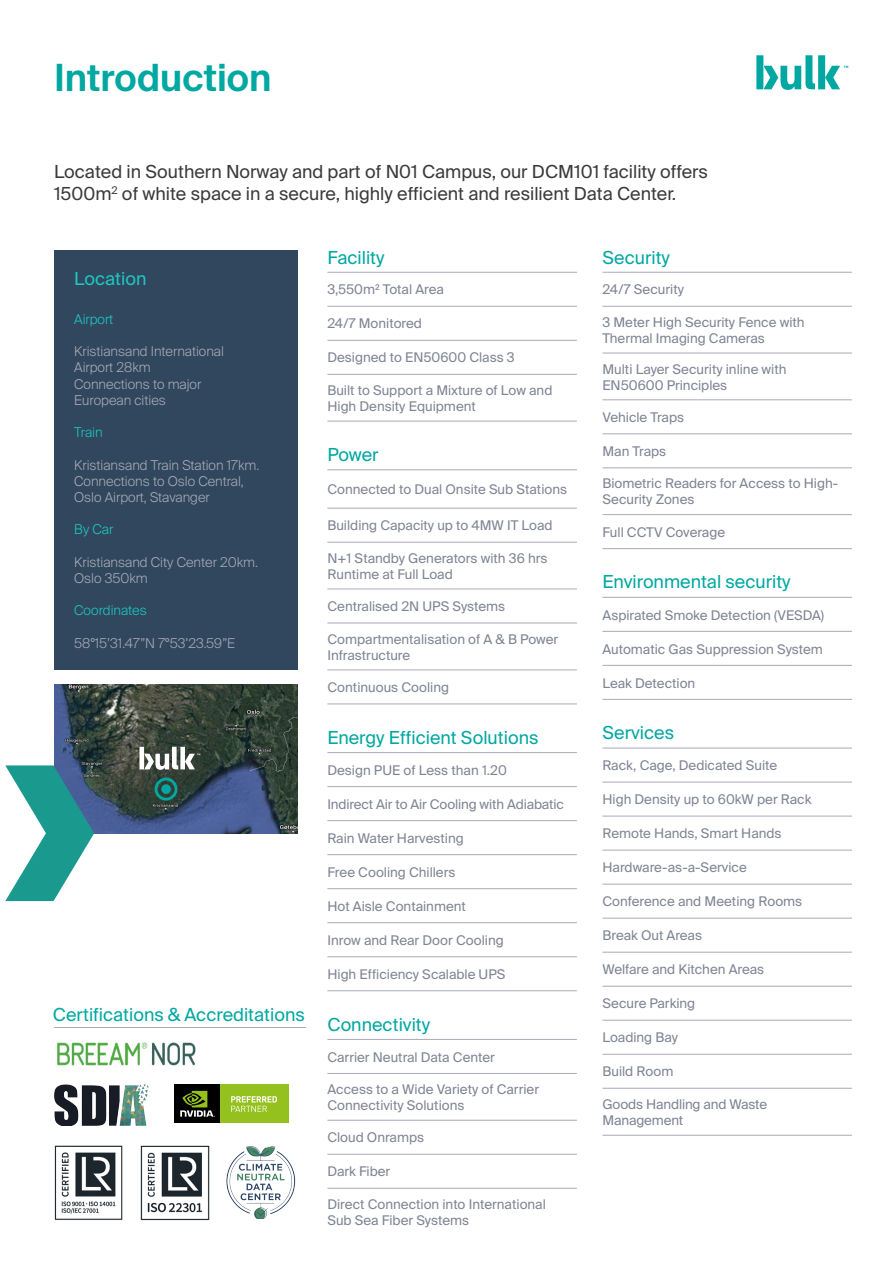
<style>
.page{position:relative;width:893px;height:1263px;background:#fff}
.page>*{position:absolute;margin:0;border:0;box-sizing:border-box;transform-origin:0 0}
.t1{font:600 37.5px "Suisse Intl";color:#00a8a1}
.t2{font:18px/21.6px "Suisse Intl";color:#3b3b3d}
.t3{font:18px "Suisse Intl";color:#00a8a1}
.t4{font:18px "Suisse Intl";color:#1ec7c0}
.t5{font:300 13.5px/16.2px "Suisse Intl";color:#a9aab5}
.t6{font:300 13.5px "Suisse Intl";color:#1ec7c0}
.t7{font:13.35px/16px "Suisse Intl";color:#808594}
</style>
<div class="page">
<div style="left:54px;top:250px;width:244px;height:420px;background:#30475e"></div>
<svg style="left:756px;top:55px;width:92px;height:35px"></svg>
<img style="left:54px;top:685px;width:244px;height:148px">
<svg style="left:139px;top:747px;width:61px;height:23px"></svg>
<div style="left:161px;top:784px;width:10px;height:10px;background:#00a8a1;border-radius:50%"></div>
<div style="left:155px;top:778px;width:22px;height:22px;border:3px solid #00a8a0;border-radius:50%"></div>
<svg style="left:5px;top:765px;width:89px;height:136px"></svg>
<hr style="left:327px;top:956px;width:250px;height:1px;background:#adadad">
<hr style="left:327px;top:272px;width:250px;height:1px;background:#a8abb5">
<hr style="left:327px;top:306px;width:250px;height:1px;background:#a8abb5">
<hr style="left:327px;top:340px;width:250px;height:1px;background:#a8abb5">
<hr style="left:327px;top:374px;width:250px;height:1px;background:#a8abb5">
<hr style="left:327px;top:421px;width:250px;height:1px;background:#a8abb5">
<hr style="left:327px;top:469px;width:250px;height:1px;background:#a8abb5">
<hr style="left:327px;top:670px;width:250px;height:1px;background:#a8abb5">
<hr style="left:327px;top:508px;width:250px;height:1px;background:#a8abb5">
<hr style="left:327px;top:542px;width:250px;height:1px;background:#a8abb5">
<hr style="left:327px;top:589px;width:250px;height:1px;background:#a8abb5">
<hr style="left:327px;top:623px;width:250px;height:1px;background:#a8abb5">
<hr style="left:327px;top:704px;width:250px;height:1px;background:#a8abb5">
<hr style="left:327px;top:752px;width:250px;height:1px;background:#a8abb5">
<hr style="left:327px;top:786px;width:250px;height:1px;background:#a8abb5">
<hr style="left:327px;top:820px;width:250px;height:1px;background:#a8abb5">
<hr style="left:327px;top:854px;width:250px;height:1px;background:#a8abb5">
<hr style="left:327px;top:888px;width:250px;height:1px;background:#a8abb5">
<hr style="left:327px;top:922px;width:250px;height:1px;background:#a8abb5">
<hr style="left:327px;top:990px;width:250px;height:1px;background:#a8abb5">
<hr style="left:327px;top:1039px;width:250px;height:1px;background:#a8abb5">
<hr style="left:327px;top:1073px;width:250px;height:1px;background:#a8abb5">
<hr style="left:327px;top:1120px;width:250px;height:1px;background:#a8abb5">
<hr style="left:327px;top:1154px;width:250px;height:1px;background:#a8abb5">
<hr style="left:327px;top:1188px;width:250px;height:1px;background:#a8abb5">
<hr style="left:602px;top:272px;width:250px;height:1px;background:#a8abb5">
<hr style="left:602px;top:306px;width:250px;height:1px;background:#a8abb5">
<hr style="left:602px;top:353px;width:250px;height:1px;background:#a8abb5">
<hr style="left:602px;top:400px;width:250px;height:1px;background:#a8abb5">
<hr style="left:602px;top:514px;width:250px;height:1px;background:#a8abb5">
<hr style="left:602px;top:434px;width:250px;height:1px;background:#a8abb5">
<hr style="left:602px;top:468px;width:250px;height:1px;background:#a8abb5">
<hr style="left:602px;top:548px;width:250px;height:1px;background:#a8abb5">
<hr style="left:602px;top:597px;width:250px;height:1px;background:#a8abb5">
<hr style="left:602px;top:631px;width:250px;height:1px;background:#a8abb5">
<hr style="left:602px;top:665px;width:250px;height:1px;background:#a8abb5">
<hr style="left:602px;top:699px;width:250px;height:1px;background:#a8abb5">
<hr style="left:602px;top:748px;width:250px;height:1px;background:#a8abb5">
<hr style="left:602px;top:782px;width:250px;height:1px;background:#a8abb5">
<hr style="left:602px;top:816px;width:250px;height:1px;background:#a8abb5">
<hr style="left:602px;top:850px;width:250px;height:1px;background:#a8abb5">
<hr style="left:602px;top:884px;width:250px;height:1px;background:#a8abb5">
<hr style="left:602px;top:918px;width:250px;height:1px;background:#a8abb5">
<hr style="left:602px;top:952px;width:250px;height:1px;background:#a8abb5">
<hr style="left:602px;top:986px;width:250px;height:1px;background:#a8abb5">
<hr style="left:602px;top:1020px;width:250px;height:1px;background:#a8abb5">
<hr style="left:602px;top:1054px;width:250px;height:1px;background:#a8abb5">
<hr style="left:602px;top:1088px;width:250px;height:1px;background:#a8abb5">
<hr style="left:602px;top:1135px;width:250px;height:1px;background:#a8abb5">
<div style="left:210px;top:1134px;width:99px;height:86px;background:#000;opacity:.28"></div>
<div style="left:32px;top:1073px;width:140px;height:54px;background:#000;opacity:.28"></div>
<hr style="left:54px;top:1027px;width:252px;height:1px;background:#a8abb5">
<div style="left:174px;top:1084px;width:46px;height:39px;background:#000"></div>
<svg style="left:180px;top:1091px;width:35px;height:26px"></svg>
<div style="left:220px;top:1084px;width:68px;height:39px;background:#95c11f"></div>
<svg style="left:231px;top:1096px;width:46px;height:16px"></svg>
<img style="left:54px;top:1145px;width:69px;height:75px">
<img style="left:140px;top:1144px;width:71px;height:76px">
<img style="left:57px;top:1042px;width:139px;height:24px">
<h1 class="t1" style="left:54px;top:57px;width:219px">Introduction</h1>
<h2 class="t2" style="left:54px;top:161px;width:655px">Located in Southern Norway and part of N01 Campus, our DCM101 facility offers<br>1500m<sup>2</sup> of white space in a secure, highly efficient and resilient Data Center.</h2>
<h2 class="t4" style="left:74px;top:269px;width:74px">Location</h2>
<p class="t6" style="left:74px;top:311px;width:41px">Airport</p>
<p class="t5" style="left:74px;top:343px;width:151px">Kristiansand International<br>Airport 28km<br>Connections to major<br>European cities</p>
<p class="t6" style="left:74px;top:425px;width:30px">Train</p>
<p class="t5" style="left:74px;top:457px;width:187px">Kristiansand Train Station 17km.<br>Connections to Oslo Central,<br>Oslo Airport, Stavanger</p>
<p class="t6" style="left:74px;top:522px;width:41px">By Car</p>
<p class="t5" style="left:74px;top:554px;width:185px">Kristiansand City Center 20km.<br>Oslo 350km</p>
<p class="t6" style="left:74px;top:603px;width:74px">Coordinates</p>
<p class="t5" style="left:74px;top:635px;width:162px">58°15’31.47”N 7°53’23.59”E</p>
<h2 class="t3" style="left:53px;top:1004px;width:254px">Certifications &amp; Accreditations</h2>
<h2 class="t3" style="left:327px;top:247px;width:59px">Facility</h2>
<p class="t7" style="left:327px;top:282px;width:118px">3,550m2 Total Area</p>
<p class="t7" style="left:327px;top:316px;width:96px">24/7 Monitored</p>
<p class="t7" style="left:327px;top:350px;width:189px">Designed to EN50600 Class 3</p>
<p class="t7" style="left:327px;top:382px;width:226px">Built to Support a Mixture of Low and<br>High Density Equipment</p>
<h2 class="t3" style="left:327px;top:444px;width:53px">Power</h2>
<p class="t7" style="left:327px;top:481px;width:241px">Connected to Dual Onsite Sub Stations</p>
<p class="t7" style="left:327px;top:518px;width:227px">Building Capacity up to 4MW IT Load</p>
<p class="t7" style="left:327px;top:550px;width:222px">N+1 Standby Generators with 36 hrs<br>Runtime at Full Load</p>
<p class="t7" style="left:327px;top:598px;width:179px">Centralised 2N UPS Systems</p>
<p class="t7" style="left:327px;top:631px;width:232px">Compartmentalisation of A &amp; B Power<br>Infrastructure</p>
<p class="t7" style="left:327px;top:679px;width:123px">Continuous Cooling</p>
<h2 class="t3" style="left:327px;top:727px;width:213px">Energy Efficient Solutions</h2>
<p class="t7" style="left:327px;top:762px;width:181px">Design PUE of Less than 1.20</p>
<p class="t7" style="left:327px;top:796px;width:238px">Indirect Air to Air Cooling with Adiabatic</p>
<p class="t7" style="left:327px;top:830px;width:138px">Rain Water Harvesting</p>
<p class="t7" style="left:327px;top:864px;width:129px">Free Cooling Chillers</p>
<p class="t7" style="left:327px;top:898px;width:140px">Hot Aisle Containment</p>
<p class="t7" style="left:327px;top:932px;width:178px">Inrow and Rear Door Cooling</p>
<p class="t7" style="left:327px;top:966px;width:179px">High Efficiency Scalable UPS</p>
<h2 class="t3" style="left:327px;top:1014px;width:104px">Connectivity</h2>
<p class="t7" style="left:327px;top:1049px;width:169px">Carrier Neutral Data Center</p>
<p class="t7" style="left:327px;top:1081px;width:213px">Access to a Wide Variety of Carrier<br>Connectivity Solutions</p>
<p class="t7" style="left:327px;top:1130px;width:98px">Cloud Onramps</p>
<p class="t7" style="left:327px;top:1164px;width:64px">Dark Fiber</p>
<p class="t7" style="left:327px;top:1196px;width:220px">Direct Connection into International<br>Sub Sea Fiber Systems</p>
<h2 class="t3" style="left:602px;top:247px;width:69px">Security</h2>
<p class="t7" style="left:602px;top:282px;width:83px">24/7 Security</p>
<p class="t7" style="left:602px;top:314px;width:204px">3 Meter High Security Fence with<br>Thermal Imaging Cameras</p>
<p class="t7" style="left:602px;top:361px;width:186px">Multi Layer Security inline with<br>EN50600 Principles</p>
<p class="t7" style="left:602px;top:409px;width:83px">Vehicle Traps</p>
<p class="t7" style="left:602px;top:443px;width:65px">Man Traps</p>
<p class="t7" style="left:602px;top:476px;width:237px">Biometric Readers for Access to High-<br>Security Zones</p>
<p class="t7" style="left:602px;top:524px;width:124px">Full CCTV Coverage</p>
<h2 class="t3" style="left:602px;top:572px;width:190px">Environmental security</h2>
<p class="t7" style="left:602px;top:607px;width:223px">Aspirated Smoke Detection (VESDA)</p>
<p class="t7" style="left:602px;top:641px;width:222px">Automatic Gas Suppression System</p>
<p class="t7" style="left:602px;top:675px;width:94px">Leak Detection</p>
<h2 class="t3" style="left:602px;top:722px;width:73px">Services</h2>
<p class="t7" style="left:602px;top:758px;width:176px">Rack, Cage, Dedicated Suite</p>
<p class="t7" style="left:602px;top:792px;width:211px">High Density up to 60kW per Rack</p>
<p class="t7" style="left:602px;top:826px;width:181px">Remote Hands, Smart Hands</p>
<p class="t7" style="left:602px;top:860px;width:146px">Hardware-as-a-Service</p>
<p class="t7" style="left:602px;top:894px;width:201px">Conference and Meeting Rooms</p>
<p class="t7" style="left:602px;top:928px;width:101px">Break Out Areas</p>
<p class="t7" style="left:602px;top:962px;width:163px">Welfare and Kitchen Areas</p>
<p class="t7" style="left:602px;top:996px;width:94px">Secure Parking</p>
<p class="t7" style="left:602px;top:1030px;width:77px">Loading Bay</p>
<p class="t7" style="left:602px;top:1064px;width:72px">Build Room</p>
<p class="t7" style="left:602px;top:1096px;width:166px">Goods Handling and Waste<br>Management</p>
</div>
